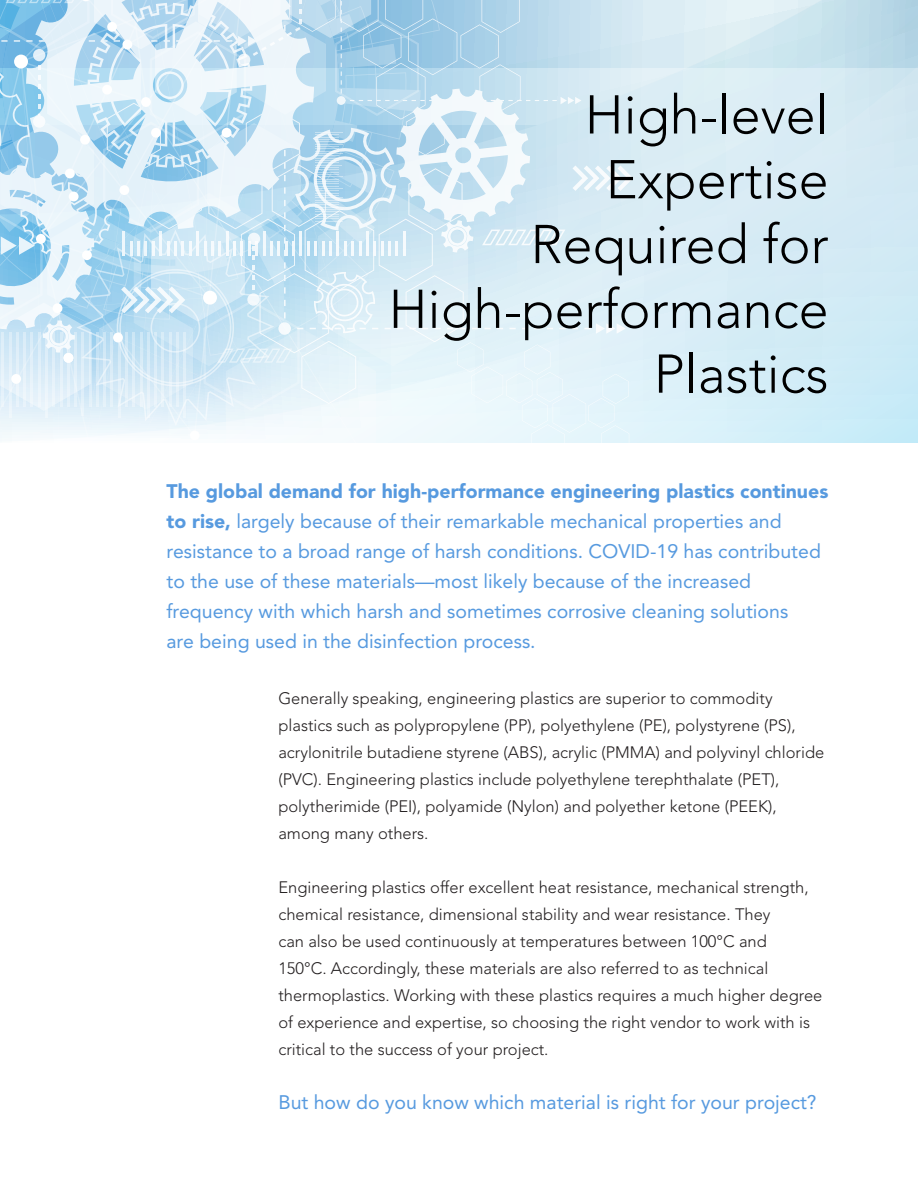
<style>
.page{position:relative;width:918px;height:1188px;background:#fff}
.page>*{position:absolute;margin:0;border:0;box-sizing:border-box;transform-origin:0 0}
.t1{font:300 54px/64.8px "Avenir";color:#000;text-align:right}
.boldout{font:19.5px/30px "Avenir";color:#579adf}
.text{font:300 16.5px/27px "Avenir";color:#231f20}
.s1{font-weight:900}
</style>
<div class="page">
<svg style="left:633px;top:136px;width:285px;height:306px;background:#d5ecf5"></svg>
<svg style="left:633px;top:68px;width:285px;height:68px;background:#d8ebf3"></svg>
<svg style="left:633px;top:0;width:285px;height:68px;background:#cee5ee"></svg>
<svg style="left:0;top:0;width:633px;height:442px;background:#cfe7f4"></svg>
<p class="t1" style="left:530px;top:83px;width:300px">High-level<br>Expertise<br>Required for</p>
<p class="t1" style="left:389px;top:277px;width:442px">High-performance<br>Plastics</p>
<p class="boldout" style="left:166px;top:477px;width:663px"><span class="s1">The global demand for high-performance engineering plastics continues to rise,</span> largely because of their remarkable mechanical properties and resistance to a broad range of harsh conditions. COVID-19 has contributed to the use of these materials—most likely because of the increased frequency with which harsh and sometimes corrosive cleaning solutions<br>are being used in the disinfection process.</p>
<p class="text" style="left:278px;top:685px;width:547px">Generally speaking, engineering plastics are superior to commodity plastics such as polypropylene (PP), polyethylene (PE), polystyrene (PS), acrylonitrile butadiene styrene (ABS), acrylic (PMMA) and polyvinyl chloride (PVC). Engineering plastics include polyethylene terephthalate (PET), polytherimide (PEI), polyamide (Nylon) and polyether ketone (PEEK), among many others.</p>
<p class="text" style="left:278px;top:874px;width:546px">Engineering plastics offer excellent heat resistance, mechanical strength, chemical resistance, dimensional stability and wear resistance. They<br>can also be used continuously at temperatures between 100°C and<br>150°C. Accordingly, these materials are also referred to as technical thermoplastics. Working with these plastics requires a much higher degree of experience and expertise, so choosing the right vendor to work with is critical to the success of your project.</p>
<p class="boldout" style="left:278px;top:1087px;width:540px">But how do you know which material is right for your project?</p>
</div>
